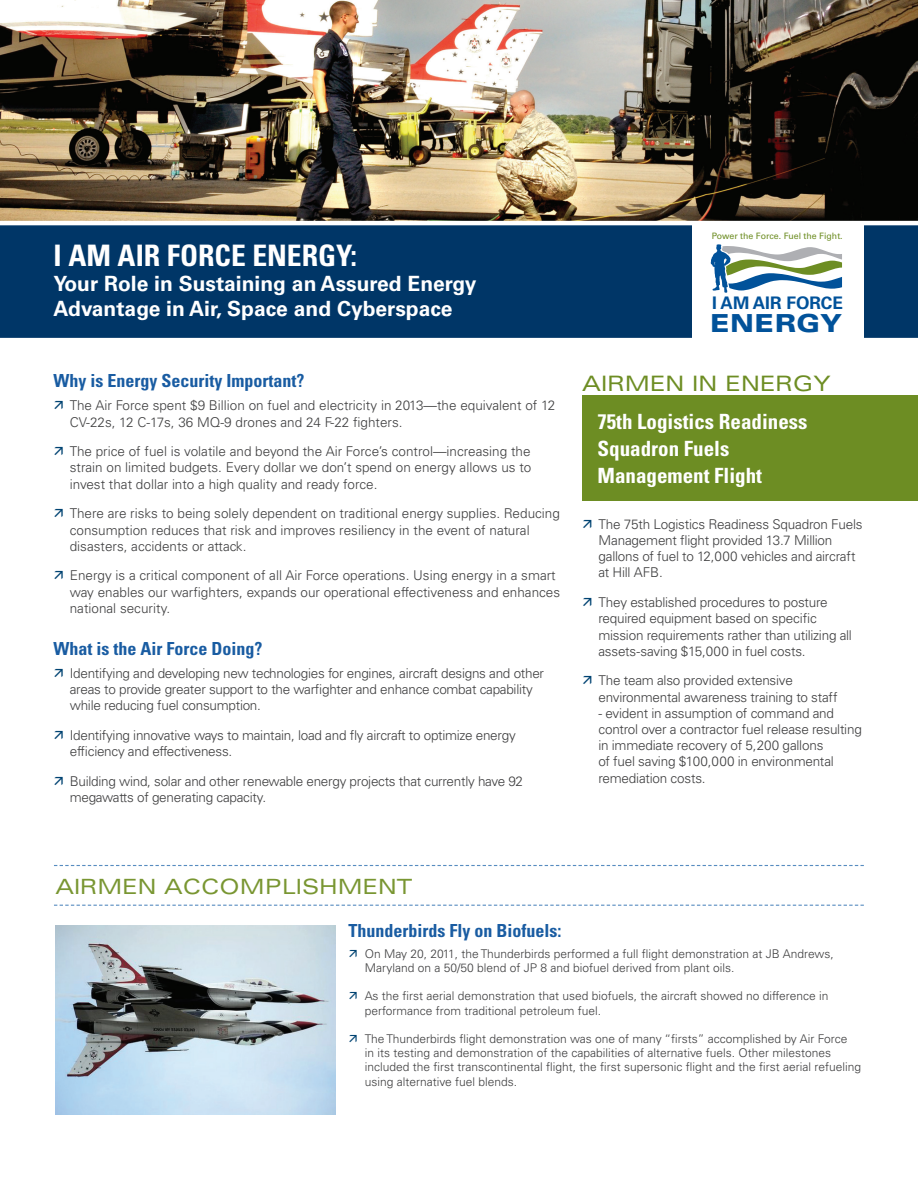
<style>
.page{position:relative;width:918px;height:1188px;background:#fff}
.page>*{position:absolute;margin:0;border:0;box-sizing:border-box;transform-origin:0 0}
.t1{font:700 condensed 29.55px "Univers LT Std";color:#fff}
.t2{font:900 expanded 24.9px "Univers LT Std";color:#01529a}
.t3{font:expanded 21.3px "Univers LT Std";color:#6d8d23}
.t4{font:700 21px/25.2px "Univers LT Std";color:#fff}
.t5{font:700 condensed 21px/27px "Univers LT Std";color:#fff}
.t6{font:expanded 21px "Univers LT Std";color:#799632}
.t7{font:700 condensed 18px "Univers LT Std";color:#195ca2}
.t8{font:700 17.25px "Univers LT Std";color:#01529a}
.t9{font:300 13.5px/16.2px "Univers LT Std";letter-spacing:-.015em;color:#3e3e3f}
.t10{font:300 12px/14.4px "Univers LT Std";color:#3e3e3f}
.t11{font:8.85px "Univers LT Std";color:#6d8d23}
</style>
<div class="page">
<img style="left:55px;top:925px;width:280px;height:189px">
<img style="left:0;top:0;width:918px;height:221px">
<div style="left:582px;top:396px;width:336px;height:105px;background:#6d8d23"></div>
<div style="left:0;top:225px;width:918px;height:114px;background:#003667"></div>
<div style="left:692px;top:223px;width:172px;height:117px;background:#fff"></div>
<svg style="left:711px;top:244px;width:131px;height:49px"></svg>
<svg style="left:54px;top:865px;width:810px;height:1px"></svg>
<svg style="left:54px;top:905px;width:810px;height:1px"></svg>
<hr style="left:0;top:338px;width:918px;height:4px;background:#fff">
<h1 class="t1" style="left:54px;top:237px;width:305px">I AM AIR FORCE ENERGY:</h1>
<h3 class="t4" style="left:54px;top:271px;width:425px">Your Role in Sustaining an Assured Energy<br>Advantage in Air, Space and Cyberspace</h3>
<h3 class="t7" style="left:54px;top:370px;width:252px">Why is Energy Security Important?</h3>
<p class="t9" style="left:70px;top:398px;width:487px">The Air Force spent $9 Billion on fuel and electricity in 2013—the equivalent of 12<br>CV-22s, 12 C-17s, 36 MQ-9 drones and 24 F-22 fighters.</p>
<p class="t9" style="left:70px;top:443px;width:463px;text-align:justify">The price of fuel is volatile and beyond the Air Force’s control—increasing the strain on limited budgets. Every dollar we don’t spend on energy allows us to invest that dollar into a high quality and ready force.</p>
<p class="t9" style="left:70px;top:506px;width:492px">There are risks to being solely dependent on traditional energy supplies. Reducing consumption reduces that risk and improves resiliency in the event of natural disasters, accidents or attack.</p>
<p class="t9" style="left:70px;top:568px;width:492px">Energy is a critical component of all Air Force operations. Using energy in a smart way enables our warfighters, expands our operational effectiveness and enhances national security.</p>
<h3 class="t7" style="left:54px;top:637px;width:210px">What is the Air Force Doing?</h3>
<p class="t9" style="left:70px;top:665px;width:476px">Identifying and developing new technologies for engines, aircraft designs and other areas to provide greater support to the warfighter and enhance combat capability while reducing fuel consumption.</p>
<p class="t9" style="left:70px;top:727px;width:447px">Identifying innovative ways to maintain, load and fly aircraft to optimize energy efficiency and effectiveness.</p>
<p class="t9" style="left:70px;top:773px;width:455px">Building wind, solar and other renewable energy projects that currently have 92 megawatts of generating capacity.</p>
<p class="t11" style="left:712px;top:230px;width:133px">Power the Force. Fuel the Fight.</p>
<p class="t8" style="left:712px;top:293px;width:132px">I AM AIR FORCE</p>
<h2 class="t2" style="left:710px;top:309px;width:134px">ENERGY</h2>
<h3 class="t3" style="left:582px;top:371px;width:250px">AIRMEN IN ENERGY</h3>
<h3 class="t5" style="left:598px;top:408px;width:211px">75th Logistics Readiness<br>Squadron Fuels<br>Management Flight</h3>
<p class="t9" style="left:598px;top:516px;width:266px">The 75th Logistics Readiness Squadron Fuels Management flight provided 13.7 Million gallons of fuel to 12,000 vehicles and aircraft at Hill AFB.</p>
<p class="t9" style="left:598px;top:594px;width:255px">They established procedures to posture required equipment based on specific mission requirements rather than utilizing all assets-saving $15,000 in fuel costs.</p>
<p class="t9" style="left:598px;top:673px;width:241px">The team also provided extensive environmental awareness training to staff</p>
<p class="t9" style="left:598px;top:705px;width:265px">- evident in assumption of command and control over a contractor fuel release resulting in immediate recovery of 5,200 gallons<br>of fuel saving $100,000 in environmental remediation costs.</p>
<h3 class="t6" style="left:55px;top:874px;width:358px">AIRMEN ACCOMPLISHMENT</h3>
<h3 class="t7" style="left:348px;top:919px;width:214px">Thunderbirds Fly on Biofuels:</h3>
<p class="t10" style="left:365px;top:946px;width:471px">On May 20, 2011, the Thunderbirds performed a full flight demonstration at JB Andrews,<br>Maryland on a 50/50 blend of JP 8 and biofuel derived from plant oils.</p>
<p class="t10" style="left:365px;top:989px;width:465px">As the first aerial demonstration that used biofuels, the aircraft showed no difference in performance from traditional petroleum fuel.</p>
<p class="t10" style="left:365px;top:1031px;width:498px">The Thunderbirds flight demonstration was one of many “firsts” accomplished by Air Force<br>in its testing and demonstration of the capabilities of alternative fuels. Other milestones included the first transcontinental flight, the first supersonic flight and the first aerial refueling using alternative fuel blends.</p>
</div>
